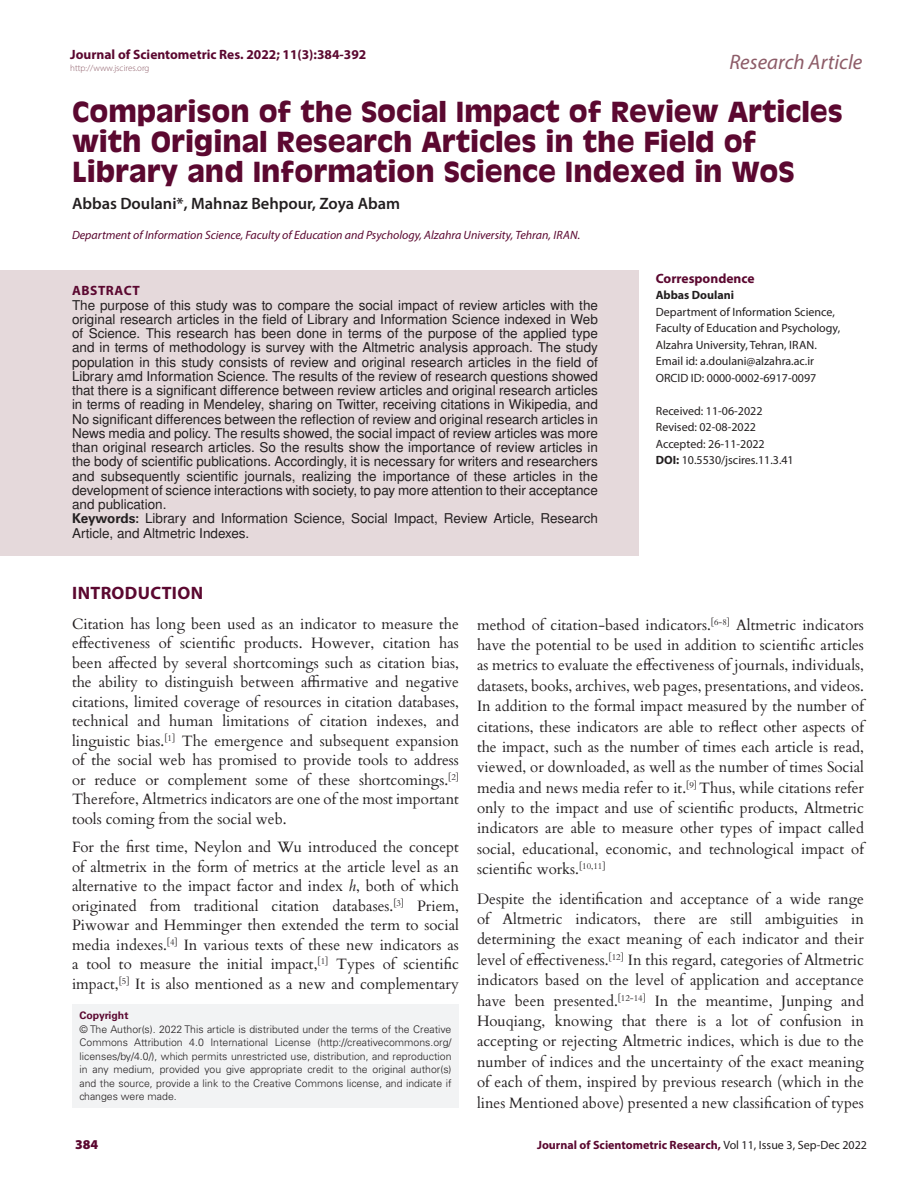
<style>
.page{position:relative;width:918px;height:1188px;background:#fff}
.page>*{position:absolute;margin:0;border:0;box-sizing:border-box;transform-origin:0 0}
.CT{font:700 27px/30px "Antique Olive";color:#5b0830}
.t1{font:italic 21px "Myriad Pro";color:#8d5c68}
._1_HD{font:700 18px "Myriad Pro";letter-spacing:.02em;color:#5b0830}
.CA{font:600 16.5px "Myriad Pro";color:#231f20}
.TXT{font:15px/20.4px "Cardo";color:#231f20;text-align:justify}
.ABS_TXT{font:13.5px/14.2px "Nimbus San L";color:#231f20;text-align:justify}
.ABS_TXT-2{font:700 13.5px "Myriad Pro";color:#5b0830}
.ABS_HD{font:700 13.5px "Myriad Pro";letter-spacing:.04em;color:#5b0830}
.RRH{font:900 13.5px "Myriad Pro";color:#5b0830}
.ABS_TXT-3{font:12px/16.5px "Myriad Pro";color:#231f20}
.CA_Aff{font:italic 12px "Myriad Pro";color:#5b0830}
.RRH-2{font:700 12px "Myriad Pro";color:#5b0830}
.ABS_TXT-4{font:700 12px "Myriad Pro";color:#231f20}
.ABS_AU_ADD{font:300 10.5px/13.5px "Univers LT Std";color:#231f20;text-align:justify}
.ABS_AU_ADD-2{font:700 10.5px "Univers LT Std";color:#5b0830}
.t2{font:300 9px "Myriad Pro";color:#8d5c68}
.s1{font-family:"Univers LT Std";font-weight:700}
.s2{font-weight:700}
.s3{font-style:italic}
.s4{font-weight:400;color:#231f20}
</style>
<div class="page">
<div style="left:72px;top:1004px;width:387px;height:104px;background:#f2f3f4"></div>
<div style="left:0;top:270px;width:639px;height:286px;background:#e5d9db"></div>
<p class="ABS_TXT-2" style="left:70px;top:46px;width:298px">Journal of Scientometric Res. 2022; 11(3):384-392</p>
<p class="t2" style="left:70px;top:62px;width:81px">http://www.jscires.org</p>
<h2 class="t1" style="left:729px;top:49px;width:135px">Research Article</h2>
<p class="CT" style="left:72px;top:96px;width:772px">Comparison of the Social Impact of Review Articles with Original Research Articles in the Field of<br>Library and Information Science Indexed in WoS</p>
<p class="CA" style="left:72px;top:193px;width:330px">Abbas Doulani*, Mahnaz Behpour, Zoya Abam</p>
<p class="CA_Aff" style="left:72px;top:228px;width:510px">Department of Information Science, Faculty of Education and Psychology, Alzahra University, Tehran, IRAN.</p>
<p class="ABS_HD" style="left:72px;top:282px;width:69px">ABSTRACT</p>
<p class="ABS_TXT" style="left:72px;top:297px;width:528px">The purpose of this study was to compare the social impact of review articles with the original research articles in the field of Library and Information Science indexed in Web of Science. This research has been done in terms of the purpose of the applied type and in terms of methodology is survey with the Altmetric analysis approach. The study population in this study consists of review and original research articles in the field of Library amd Information Science. The results of the review of research questions showed that there is a significant difference between review articles and original research articles in terms of reading in Mendeley, sharing on Twitter, receiving citations in Wikipedia, and No significant differences between the reflection of review and original research articles in News media and policy. The results showed, the social impact of review articles was more than original research articles. So the results show the importance of review articles in the body of scientific publications. Accordingly, it is necessary for writers and researchers and subsequently scientific journals, realizing the importance of these articles in the development of science interactions with society, to pay more attention to their acceptance and publication.</p>
<p class="ABS_TXT" style="left:72px;top:511px;width:527px"><span class="s1">Keywords:</span> Library and Information Science, Social Impact, Review Article, Research<br>Article, and Altmetric Indexes.</p>
<p class="ABS_TXT-2" style="left:656px;top:269px;width:100px">Correspondence</p>
<p class="ABS_TXT-4" style="left:656px;top:287px;width:80px">Abbas Doulani</p>
<p class="ABS_TXT-3" style="left:656px;top:303px;width:186px">Department of Information Science,<br>Faculty of Education and Psychology,<br>Alzahra University, Tehran, IRAN.</p>
<p class="ABS_TXT-3" style="left:656px;top:353px;width:160px">Email id: a.doulani@alzahra.ac.ir</p>
<p class="ABS_TXT-3" style="left:656px;top:369px;width:162px">ORCID ID: 0000-0002-6917-0097</p>
<p class="ABS_TXT-3" style="left:656px;top:402px;width:108px">Received: 11-06-2022</p>
<p class="ABS_TXT-3" style="left:656px;top:419px;width:102px">Revised: 02-08-2022</p>
<p class="ABS_TXT-3" style="left:656px;top:435px;width:110px">Accepted: 26-11-2022</p>
<p class="ABS_TXT-3" style="left:656px;top:452px;width:139px"><span class="s2">DOI:</span> 10.5530/jscires.11.3.41</p>
<p class="_1_HD" style="left:72px;top:581px;width:132px">INTRODUCTION</p>
<p class="TXT" style="left:72px;top:613px;width:389px;line-height:19.5px">Citation has long been used as an indicator to measure the effectiveness of scientific products. However, citation has been affected by several shortcomings such as citation bias, the ability to distinguish between affirmative and negative citations, limited coverage of resources in citation databases, technical and human limitations of citation indexes, and linguistic bias.<sup>[1]</sup> The emergence and subsequent expansion of the social web has promised to provide tools to address or reduce or complement some of these shortcomings.<sup>[2] </sup>Therefore, Altmetrics indicators are one of the most important tools coming from the social web.</p>
<p class="TXT" style="left:72px;top:837px;width:389px;line-height:19.5px">For the first time, Neylon and Wu introduced the concept of altmetrix in the form of metrics at the article level as an alternative to the impact factor and index <span class="s3">h</span>, both of which originated from traditional citation databases.<sup>[3]</sup> Priem, Piwowar and Hemminger then extended the term to social media indexes.<sup>[4]</sup> In various texts of these new indicators as a tool to measure the initial impact,<sup>[1]</sup> Types of scientific impact,<sup>[5]</sup> It is also mentioned as a new and complementary</p>
<p class="ABS_AU_ADD-2" style="left:80px;top:1009px;width:50px">Copyright</p>
<p class="ABS_AU_ADD" style="left:80px;top:1022px;width:374px">© The Author(s). 2022 This article is distributed under the terms of the Creative Commons Attribution 4.0 International License (http://creativecommons.org/ licenses/by/4.0/), which permits unrestricted use, distribution, and reproduction in any medium, provided you give appropriate credit to the original author(s) and the source, provide a link to the Creative Commons license, and indicate if changes were made.</p>
<p class="TXT" style="left:477px;top:614px;width:389px">method of citation-based indicators.<sup>[6-8]</sup> Altmetric indicators have the potential to be used in addition to scientific articles as metrics to evaluate the effectiveness of journals, individuals, datasets, books, archives, web pages, presentations, and videos.<br>In addition to the formal impact measured by the number of citations, these indicators are able to reflect other aspects of the impact, such as the number of times each article is read, viewed, or downloaded, as well as the number of times Social media and news media refer to it.<sup>[9]</sup> Thus, while citations refer only to the impact and use of scientific products, Altmetric indicators are able to measure other types of impact called social, educational, economic, and technological impact of scientific works.<sup>[10,11]</sup></p>
<p class="TXT" style="left:477px;top:888px;width:389px">Despite the identification and acceptance of a wide range of Altmetric indicators, there are still ambiguities in determining the exact meaning of each indicator and their level of effectiveness.<sup>[12]</sup> In this regard, categories of Altmetric indicators based on the level of application and acceptance have been presented.<sup>[12-14]</sup> In the meantime, Junping and Houqiang, knowing that there is a lot of confusion in accepting or rejecting Altmetric indices, which is due to the number of indices and the uncertainty of the exact meaning of each of them, inspired by previous research (which in the lines Mentioned above) presented a new classification of types</p>
<p class="RRH" style="left:75px;top:1136px;width:25px">384</p>
<p class="RRH-2" style="left:537px;top:1137px;width:331px">Journal of Scientometric Research, <span class="s4">Vol 11, Issue 3, Sep-Dec 2022</span></p>
</div>
